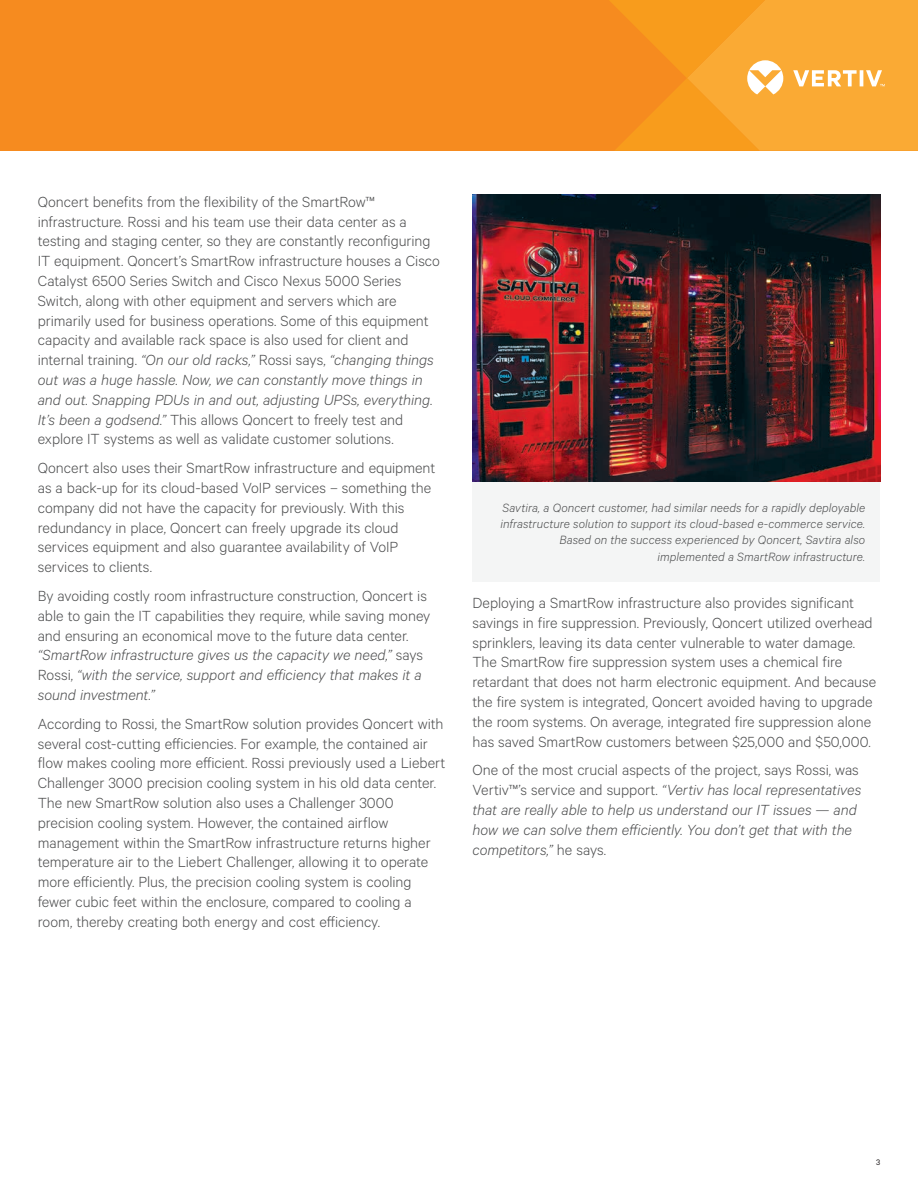
<style>
.page{position:relative;width:918px;height:1188px;background:#fff}
.page>*{position:absolute;margin:0;border:0;box-sizing:border-box;transform-origin:0 0}
.t1{font:300 16.5px/19.8px "Calibre";color:#4b4c4d}
.t2{font:italic 300 16.5px/19.8px "Calibre";letter-spacing:-.005em;color:#4b4c4d}
.t3{font:italic 300 13.5px/16.2px "Calibre";letter-spacing:.005em;color:#4b4c4d;text-align:right}
.t4{font:9px "Calibre";color:#231f20}
.s1{font-style:italic}
.s2{font-style:normal}
</style>
<div class="page">
<div style="left:1px;top:0;width:608px;height:151px;background:#f68b1f"></div>
<hr style="left:0;top:0;width:1px;height:151px;background:#f68b1f">
<svg style="left:609px;top:0;width:309px;height:151px;background:#f9a431"></svg>
<div style="left:472px;top:482px;width:408px;height:100px;background:#f4f5f5"></div>
<img style="left:472px;top:194px;width:408px;height:288px">
<p class="t1" style="left:38px;top:191px;width:404px">Qoncert benefits from the flexibility of the SmartRow™ infrastructure. Rossi and his team use their data center as a testing and staging center, so they are constantly reconfiguring IT equipment. Qoncert’s SmartRow infrastructure houses a Cisco Catalyst 6500 Series Switch and Cisco Nexus 5000 Series Switch, along with other equipment and servers which are primarily used for business operations. Some of this equipment capacity and available rack space is also used for client and internal training. <span class="s1">“On our old racks,”</span> Rossi says, <span class="s1">“changing things out was a huge hassle. Now, we can constantly move things in and out. Snapping PDUs in and out, adjusting UPSs, everything.<br>It’s been a godsend.”</span> This allows Qoncert to freely test and explore IT systems as well as validate customer solutions.</p>
<p class="t1" style="left:38px;top:457px;width:399px">Qoncert also uses their SmartRow infrastructure and equipment as a back-up for its cloud-based VoIP services – something the company did not have the capacity for previously. With this redundancy in place, Qoncert can freely upgrade its cloud services equipment and also guarantee availability of VoIP services to clients.</p>
<p class="t1" style="left:38px;top:585px;width:394px">By avoiding costly room infrastructure construction, Qoncert is able to gain the IT capabilities they require, while saving money and ensuring an economical move to the future data center. <span class="s1">“SmartRow infrastructure gives us the capacity we need,”</span> says Rossi, <span class="s1">“with the service, support and efficiency that makes it a sound investment.”</span></p>
<p class="t1" style="left:38px;top:713px;width:409px">According to Rossi, the SmartRow solution provides Qoncert with several cost-cutting efficiencies. For example, the contained air flow makes cooling more efficient. Rossi previously used a Liebert Challenger 3000 precision cooling system in his old data center.<br>The new SmartRow solution also uses a Challenger 3000 precision cooling system. However, the contained airflow management within the SmartRow infrastructure returns higher temperature air to the Liebert Challenger, allowing it to operate more efficiently. Plus, the precision cooling system is cooling fewer cubic feet within the enclosure, compared to cooling a room, thereby creating both energy and cost efficiency.</p>
<p class="t3" style="left:500px;top:499px;width:366px">Savtira, a Qoncert customer, had similar needs for a rapidly deployable infrastructure solution to support its cloud-based e-commerce service.<br>Based on the success experienced by Qoncert, Savtira also implemented a SmartRow infrastructure.</p>
<p class="t1" style="left:472px;top:592px;width:405px">Deploying a SmartRow infrastructure also provides significant savings in fire suppression. Previously, Qoncert utilized overhead sprinklers, leaving its data center vulnerable to water damage.<br>The SmartRow fire suppression system uses a chemical fire retardant that does not harm electronic equipment. And because the fire system is integrated, Qoncert avoided having to upgrade the room systems. On average, integrated fire suppression alone has saved SmartRow customers between $25,000 and $50,000.</p>
<p class="t2" style="left:472px;top:760px;width:390px"><span class="s2">One of the most crucial aspects of the project, says Rossi, was Vertiv™’s service and support.</span> “Vertiv has local representatives that are really able to help us understand our IT issues — and how we can solve them efficiently. You don’t get that with the competitors,” <span class="s2">he says.</span></p>
<p class="t4" style="left:876px;top:1156px;width:6px">3</p>
</div>
